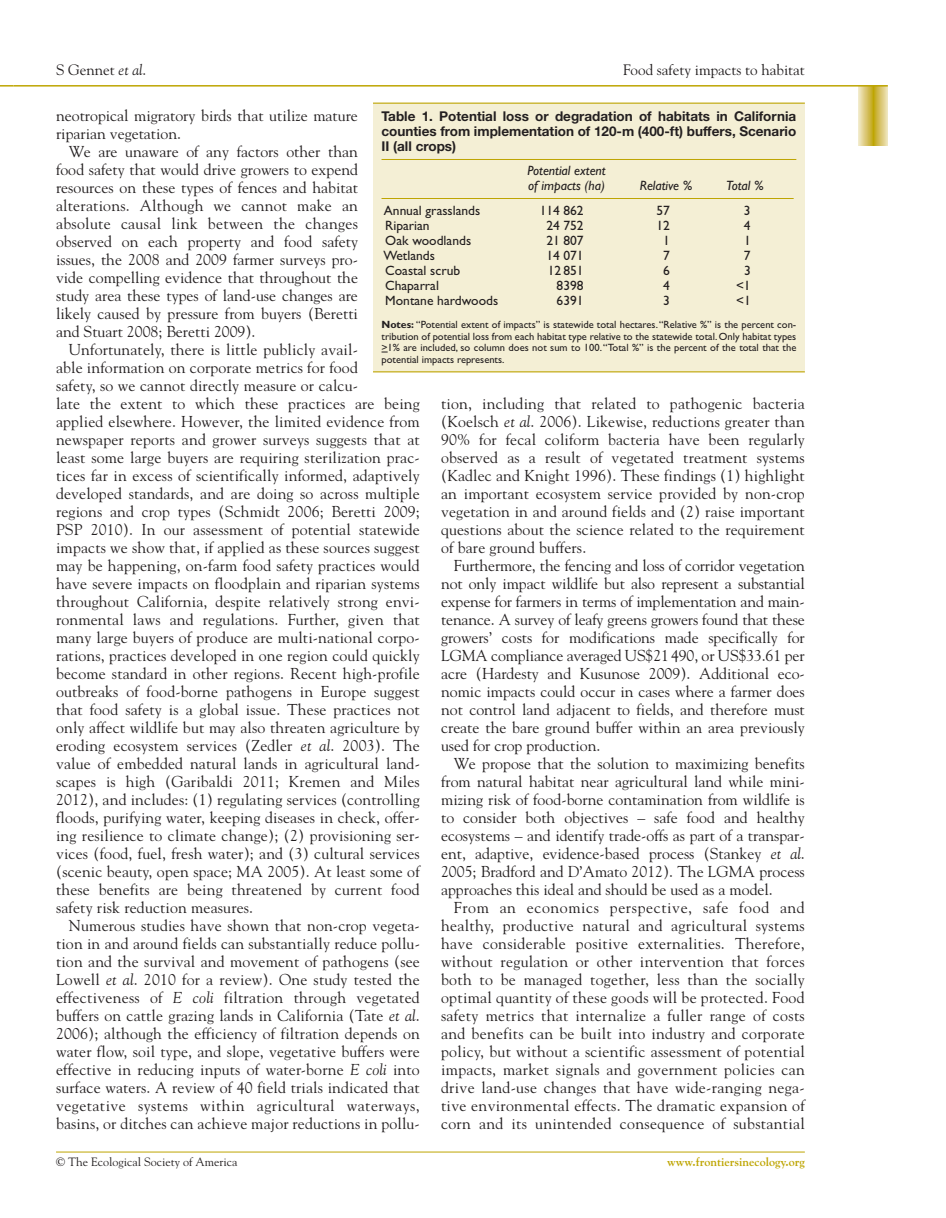
<style>
.page{position:relative;width:946px;height:1218px;background:#fff}
.page>*{position:absolute;margin:0;border:0;box-sizing:border-box;transform-origin:0 0}
.t1{font:15.75px/18px "Goudy";letter-spacing:.01em;color:#231f20;text-align:justify}
.t2{font:15px "Goudy";color:#231f20}
.t3{font:13.5px "Gill Sans";color:#231f20}
.t4{font:700 13.5px/15px "Helvetica Neue";color:#231f20;text-align:justify}
.t5{font:italic 13.5px/15px "Gill Sans";color:#231f20}
.t6{font:12px "Goudy";color:#231f20}
.t7{font:700 12px "Goudy";color:#bea502}
.t8{font:10.5px/11.7px "Gill Sans";color:#231f20;text-align:justify}
.s1{font-style:italic}
.s2{font-weight:700}
</style>
<div class="page">
<svg style="left:858px;top:87px;width:29px;height:58px;background:#d8c56b"></svg>
<hr style="left:14px;top:85px;width:873px;height:2px;background:#bea502">
<hr style="left:56px;top:1151px;width:748px;height:1px;background:#bea502">
<svg style="left:0;top:85px;width:14px;height:2px"></svg>
<div style="left:373px;top:103px;width:431px;height:270px;background:#f4efd5"></div>
<hr style="left:373px;top:103px;width:431px;height:1px;background:#bea502">
<hr style="left:381px;top:159px;width:415px;height:1px;background:#bea502">
<hr style="left:381px;top:198px;width:412px;height:1px;background:#bea502">
<hr style="left:373px;top:371px;width:431px;height:1px;background:#bea502">
<p class="t2" style="left:56px;top:64px;width:91px">S Gennet <span class="s1">et al</span>.</p>
<p class="t2" style="left:623px;top:64px;width:183px">Food safety impacts to habitat</p>
<p class="t1" style="left:56px;top:108px;width:303px">neotropical migratory birds that utilize mature riparian vegetation.</p>
<p class="t1" style="left:56px;top:144px;width:303px;text-indent:13px">We are unaware of any factors other than food safety that would drive growers to expend resources on these types of fences and habitat alterations. Although we cannot make an absolute causal link between the changes observed on each property and food safety issues, the 2008 and 2009 farmer surveys pro&shy;vide compelling evidence that throughout the study area these types of land-use changes are likely caused by pressure from buyers (Beretti and Stuart 2008; Beretti 2009).</p>
<p class="t1" style="left:56px;top:342px;width:365px;text-align:left;text-indent:13px">Unfortunately, there is little publicly avail-<br>able information on corporate metrics for food<br>safety, so we cannot directly measure or calcu-<br>late the extent to which these practices are being applied elsewhere. However, the limited evidence from newspaper reports and grower surveys suggests that at least some large buyers are requiring sterilization prac&shy;tices far in excess of scientifically informed, adaptively developed standards, and are doing so across multiple regions and crop types (Schmidt 2006; Beretti 2009; PSP 2010). In our assessment of potential statewide impacts we show that, if applied as these sources suggest may be happening, on-farm food safety practices would have severe impacts on floodplain and riparian systems throughout California, despite relatively strong envi&shy;ronmental laws and regulations. Further, given that many large buyers of produce are multi-national corpo&shy;rations, practices developed in one region could quickly become standard in other regions. Recent high-profile outbreaks of food-borne pathogens in Europe suggest that food safety is a global issue. These practices not only affect wildlife but may also threaten agriculture by eroding ecosystem services (Zedler <span class="s1">et al</span>. 2003). The value of embedded natural lands in agricultural land&shy;scapes is high (Garibaldi 2011; Kremen and Miles 2012), and includes: (1) regulating services (controlling floods, purifying water, keeping diseases in check, offer&shy;ing resilience to climate change); (2) provisioning ser&shy;vices (food, fuel, fresh water); and (3) cultural services (scenic beauty, open space; MA 2005). At least some of these benefits are being threatened by current food safety risk reduction measures.</p>
<p class="t1" style="left:56px;top:918px;width:365px;text-indent:13px">Numerous studies have shown that non-crop vegeta&shy;tion in and around fields can substantially reduce pollu&shy;tion and the survival and movement of pathogens (see Lowell <span class="s1">et al</span>. 2010 for a review). One study tested the effectiveness of <span class="s1">E coli</span> filtration through vegetated buffers on cattle grazing lands in California (Tate <span class="s1">et al</span>.<br>2006); although the efficiency of filtration depends on water flow, soil type, and slope, vegetative buffers were effective in reducing inputs of water-borne <span class="s1">E coli</span> into surface waters. A review of 40 field trials indicated that vegetative systems within agricultural waterways, basins, or ditches can achieve major reductions in pollu-</p>
<p class="t4" style="left:381px;top:109px;width:416px">Table 1. Potential loss or degradation of habitats in California counties from implementation of 120-m (400-ft) buffers, Scenario II (all crops)</p>
<p class="t5" style="left:527px;top:164px;width:80px">Potential extent of impacts (ha)</p>
<p class="t5" style="left:639px;top:179px;width:54px">Relative %</p>
<p class="t5" style="left:726px;top:179px;width:39px">Total %</p>
<p class="t3" style="left:384px;top:206px;width:98px">Annual grasslands</p>
<p class="t3" style="left:539px;top:206px;width:45px">114 862</p>
<p class="t3" style="left:656px;top:206px;width:15px">57</p>
<p class="t3" style="left:744px;top:206px;width:8px">3</p>
<p class="t3" style="left:385px;top:221px;width:46px">Riparian</p>
<p class="t3" style="left:546px;top:221px;width:39px">24 752</p>
<p class="t3" style="left:656px;top:221px;width:15px">12</p>
<p class="t3" style="left:744px;top:221px;width:8px">4</p>
<p class="t3" style="left:385px;top:236px;width:87px">Oak woodlands</p>
<p class="t3" style="left:546px;top:236px;width:39px">21 807</p>
<p class="t3" style="left:663px;top:236px;width:8px">1</p>
<p class="t3" style="left:744px;top:236px;width:8px">1</p>
<p class="t3" style="left:383px;top:251px;width:53px">Wetlands</p>
<p class="t3" style="left:546px;top:251px;width:39px">14 071</p>
<p class="t3" style="left:663px;top:251px;width:8px">7</p>
<p class="t3" style="left:744px;top:251px;width:8px">7</p>
<p class="t3" style="left:385px;top:266px;width:76px">Coastal scrub</p>
<p class="t3" style="left:548px;top:266px;width:37px">12 851</p>
<p class="t3" style="left:663px;top:266px;width:8px">6</p>
<p class="t3" style="left:744px;top:266px;width:8px">3</p>
<p class="t3" style="left:385px;top:281px;width:55px">Chaparral</p>
<p class="t3" style="left:556px;top:281px;width:28px">8398</p>
<p class="t3" style="left:663px;top:281px;width:8px">4</p>
<p class="t3" style="left:736px;top:281px;width:16px">&lt;1</p>
<p class="t3" style="left:385px;top:296px;width:114px">Montane hardwoods</p>
<p class="t3" style="left:556px;top:296px;width:29px">6391</p>
<p class="t3" style="left:663px;top:296px;width:8px">3</p>
<p class="t3" style="left:736px;top:296px;width:16px">&lt;1</p>
<p class="t8" style="left:381px;top:319px;width:416px"><span class="s2">Notes:</span> “Potential extent of impacts” is statewide total hectares. “Relative %” is the percent con&shy;tribution of potential loss from each habitat type relative to the statewide total. Only habitat types &gt;1% are included, so column does not sum to 100. “Total %” is the percent of the total that the potential impacts represents.</p>
<p class="t1" style="left:441px;top:396px;width:365px">tion, including that related to pathogenic bacteria (Koelsch <span class="s1">et al</span>. 2006). Likewise, reductions greater than 90% for fecal coliform bacteria have been regularly observed as a result of vegetated treatment systems (Kadlec and Knight 1996). These findings (1) highlight an important ecosystem service provided by non-crop vegetation in and around fields and (2) raise important questions about the science related to the requirement of bare ground buffers.</p>
<p class="t1" style="left:441px;top:558px;width:365px;text-indent:13px">Furthermore, the fencing and loss of corridor vegetation not only impact wildlife but also represent a substantial expense for farmers in terms of implementation and main&shy;tenance. A survey of leafy greens growers found that these growers’ costs for modifications made specifically for LGMA compliance averaged US$21 490, or US$33.61 per acre (Hardesty and Kusunose 2009). Additional eco&shy;nomic impacts could occur in cases where a farmer does not control land adjacent to fields, and therefore must create the bare ground buffer within an area previously used for crop production.</p>
<p class="t1" style="left:441px;top:756px;width:365px;text-indent:13px">We propose that the solution to maximizing benefits from natural habitat near agricultural land while mini&shy;mizing risk of food-borne contamination from wildlife is to consider both objectives – safe food and healthy ecosystems – and identify trade-offs as part of a transpar&shy;ent, adaptive, evidence-based process (Stankey <span class="s1">et al</span>.<br>2005; Bradford and D’Amato 2012). The LGMA process approaches this ideal and should be used as a model.</p>
<p class="t1" style="left:441px;top:900px;width:365px;text-indent:13px">From an economics perspective, safe food and healthy, productive natural and agricultural systems have considerable positive externalities. Therefore, without regulation or other intervention that forces both to be managed together, less than the socially optimal quantity of these goods will be protected. Food safety metrics that internalize a fuller range of costs and benefits can be built into industry and corporate policy, but without a scientific assessment of potential impacts, market signals and government policies can drive land-use changes that have wide-ranging nega&shy;tive environmental effects. The dramatic expansion of corn and its unintended consequence of substantial</p>
<p class="t6" style="left:56px;top:1157px;width:183px">© The Ecological Society of America</p>
<p class="t7" style="left:667px;top:1157px;width:139px">www.frontiersinecology.org</p>
</div>
